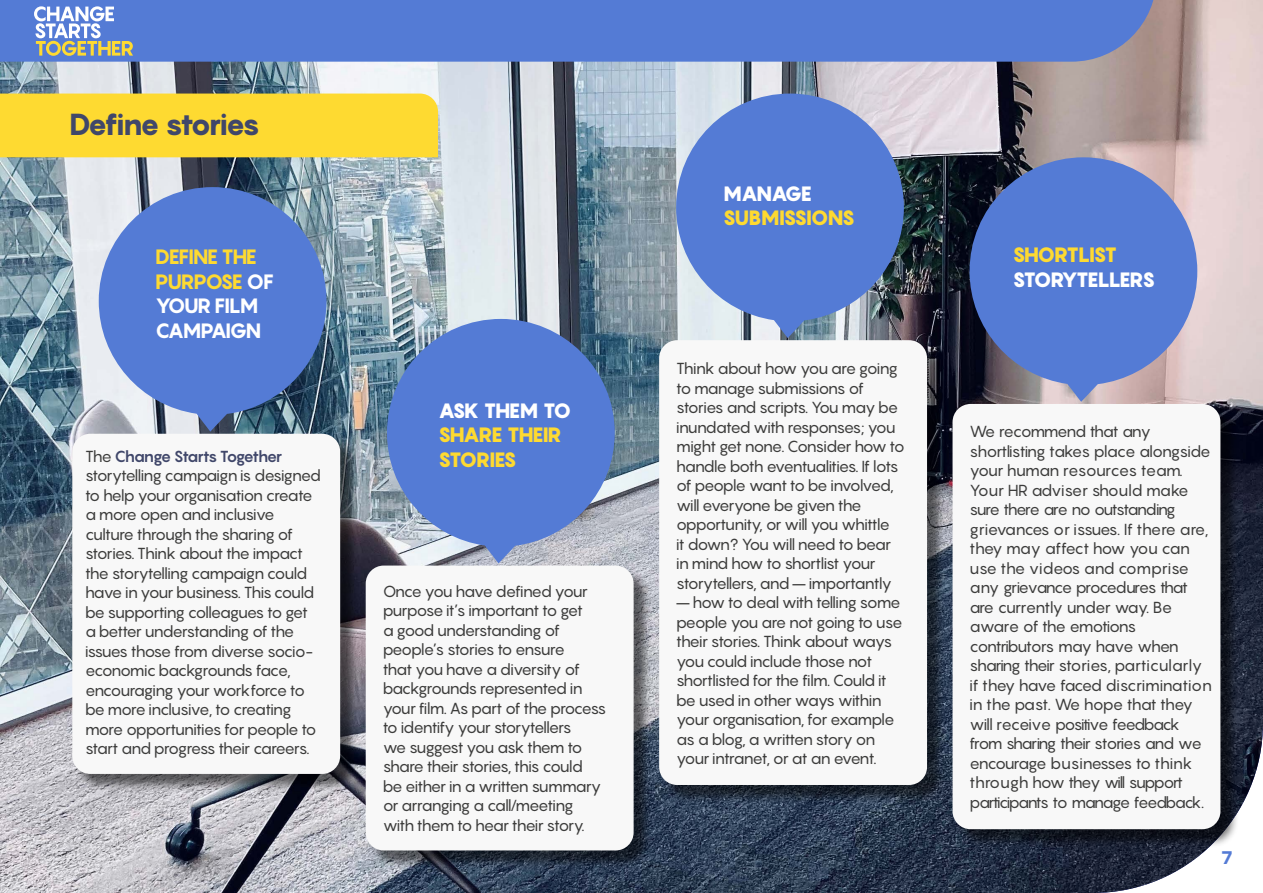
<style>
.page{position:relative;width:1263px;height:893px;background:#fff}
.page>*{position:absolute;margin:0;border:0;box-sizing:border-box;transform-origin:0 0}
.Dk_blue_title_-_H3{font:800 30px "Pangram";letter-spacing:-.1em;color:#40476a}
.Dk_blue_title_-_H3-2{font:800 20.4px/24.6px "Pangram";letter-spacing:-.065em;color:#fff}
.Subtitle_purple_-_H4{font:900 20.4px/24.6px "Pangram";letter-spacing:-.06em;color:#feda31}
.Subtitle_purple_-_H4-2{font:900 20.4px/24.6px "Pangram";letter-spacing:-.08em;color:#fff}
.Subtitle_purple_-_H4-3{font:900 20.4px/24.6px "Pangram";letter-spacing:-.08em;color:#feda31}
.t1{font:800 18px "Pangram";color:#547bd5}
.Body_text{font:15.75px/19.5px "Pangram";letter-spacing:-.075em;color:#3c3c3b}
.Subtitle_purple_-_H4-4{font:15.75px/19.5px "Pangram";letter-spacing:-.08em;color:#3c3c3b}
.s1{color:#feda31}
.s2{font-weight:700;color:#40476a}
.s3{color:#fff}
</style>
<div class="page">
<img style="left:0;top:0;width:1263px;height:893px">
<div style="left:0;top:0;width:1157px;height:62px;background:#547bd5"></div>
<svg style="left:34px;top:6px;width:99px;height:50px"></svg>
<div style="left:0;top:94px;width:438px;height:63px;background:#feda31"></div>
<svg style="left:99px;top:187px;width:227px;height:245px;background:#6485ca"></svg>
<svg style="left:387px;top:319px;width:228px;height:244px;background:#6686cb"></svg>
<svg style="left:676px;top:94px;width:228px;height:244px;background:#6d8cd0"></svg>
<svg style="left:969px;top:157px;width:228px;height:245px;background:#637cbf"></svg>
<div style="left:74px;top:436px;width:285px;height:357px;background:#000;opacity:.55"></div>
<div style="left:72px;top:434px;width:268px;height:340px;background:#f8f8f8;border-radius:18px"></div>
<div style="left:368px;top:568px;width:284px;height:301px;background:#000;opacity:.55"></div>
<div style="left:366px;top:566px;width:268px;height:284px;background:#f8f8f8;border-radius:18px"></div>
<div style="left:955px;top:406px;width:284px;height:442px;background:#000;opacity:.55"></div>
<div style="left:952px;top:404px;width:268px;height:425px;background:#f8f8f8;border-radius:18px"></div>
<div style="left:661px;top:343px;width:285px;height:461px;background:#000;opacity:.55"></div>
<div style="left:659px;top:340px;width:268px;height:445px;background:#f8f8f8;border-radius:18px"></div>
<h3 class="Dk_blue_title_-_H3" style="left:69px;top:105px;width:193px">Define stories</h3>
<h3 class="Dk_blue_title_-_H3-2" style="left:155px;top:244px;width:120px"><span class="s1">DEFINE THE<br>PURPOSE</span> OF<br>YOUR FILM<br>CAMPAIGN</h3>
<p class="Body_text" style="left:85px;top:446px;width:237px">The <span class="s2">Change Starts Together </span>storytelling campaign is designed to help your organisation create a more open and inclusive culture through the sharing of stories. Think about the impact the storytelling campaign could have in your business. This could be supporting colleagues to get a better understanding of the issues those from diverse socio&shy;economic backgrounds face, encouraging your workforce to be more inclusive, to creating more opportunities for people to start and progress their careers.</p>
<h4 class="Subtitle_purple_-_H4" style="left:438px;top:398px;width:135px"><span class="s3">ASK THEM TO<br></span>SHARE THEIR<br>STORIES</h4>
<p class="Body_text" style="left:383px;top:581px;width:225px">Once you have defined your purpose it’s important to get<br>a good understanding of people’s stories to ensure<br>that you have a diversity of backgrounds represented in your film. As part of the process to identify your storytellers<br>we suggest you ask them to share their stories, this could be either in a written summary or arranging a call/meeting with them to hear their story.</p>
<h4 class="Subtitle_purple_-_H4-3" style="left:723px;top:181px;width:134px"><span class="s3">MANAGE<br></span>SUBMISSIONS</h4>
<p class="Body_text" style="left:676px;top:359px;width:230px">Think about how you are going to manage submissions of stories and scripts. You may be inundated with responses; you might get none. Consider how to handle both eventualities. If lots of people want to be involved, will everyone be given the opportunity, or will you whittle<br>it down? You will need to bear in mind how to shortlist your storytellers, and – importantly</p>
<p class="Body_text" style="left:676px;top:593px;width:228px">– how to deal with telling some people you are not going to use their stories. Think about ways you could include those not shortlisted for the film. Could it be used in other ways within your organisation, for example as a blog, a written story on your intranet, or at an event.</p>
<h4 class="Subtitle_purple_-_H4-2" style="left:1012px;top:243px;width:144px"><span class="s1">SHORTLIST<br></span>STORYTELLERS</h4>
<h4 class="Subtitle_purple_-_H4-4" style="left:969px;top:421px;width:244px">We recommend that any shortlisting takes place alongside your human resources team.<br>Your HR adviser should make sure there are no outstanding grievances or issues. If there are, they may affect how you can use the videos and comprise any grievance procedures that are currently under way. Be aware of the emotions contributors may have when sharing their stories, particularly if they have faced discrimination in the past. We hope that they will receive positive feedback from sharing their stories and we encourage businesses to think through how they will support participants to manage feedback.</h4>
<p class="t1" style="left:1221px;top:846px;width:13px">7</p>
</div>
